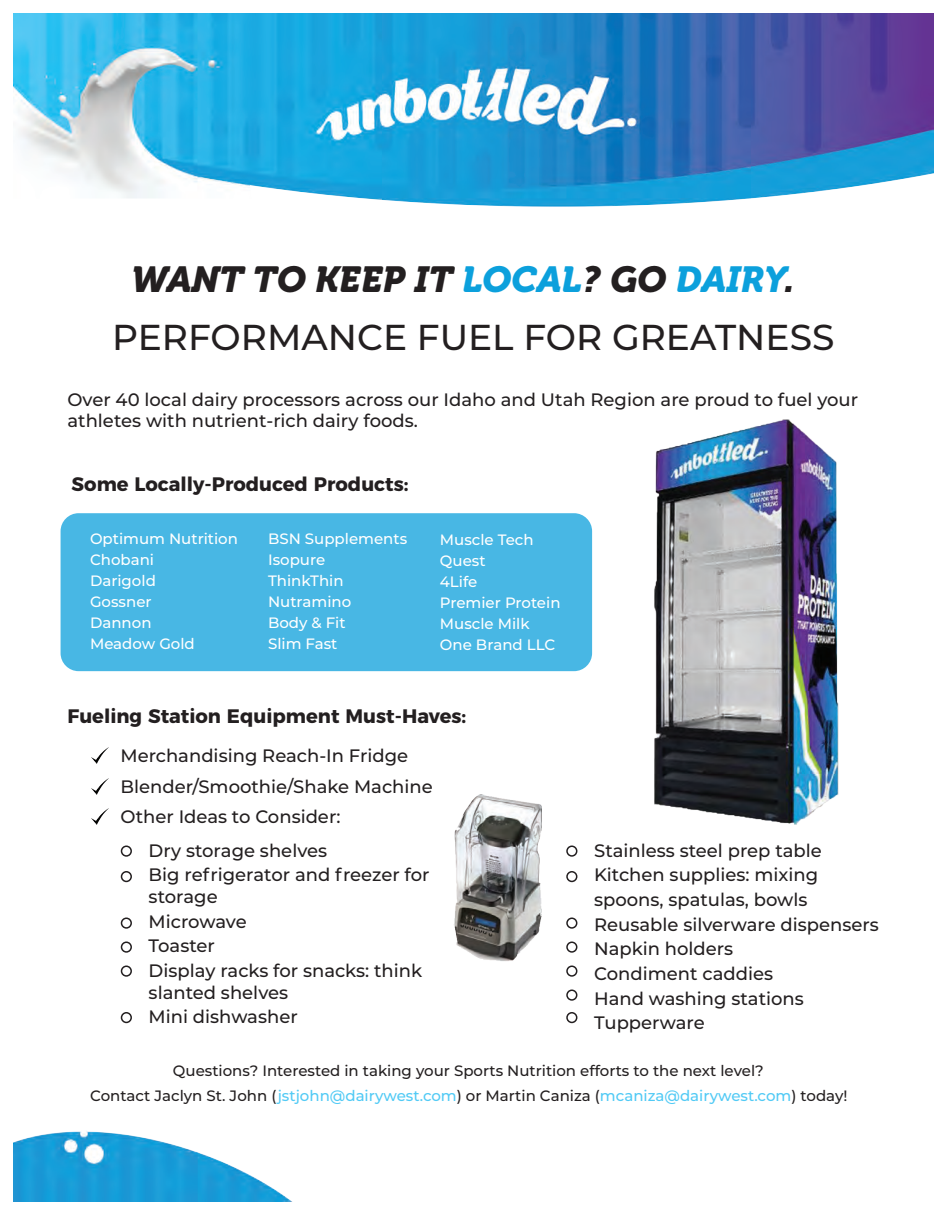
<style>
.page{position:relative;width:945px;height:1215px;background:#fff}
.page>*{position:absolute;margin:0;border:0;box-sizing:border-box;transform-origin:0 0}
.t1{font:500 36px "Montserrat";color:#231f20}
.t2{font:italic 36px "Museo 900";color:#231f20}
.t3{font:700 19.5px "Montserrat";color:#231f20}
.t4{font:500 18px/24.6px "Montserrat";color:#231f20}
.t5{font:500 15px/21px "Montserrat";color:#fff}
.t6{font:500 15px/25.2px "Montserrat";color:#231f20;text-align:center}
.s1{color:#0ca0dc}
.s2{color:#51caf5}
</style>
<div class="page">
<div style="left:61px;top:513px;width:531px;height:158px;background:#48b7e4;border-radius:18px"></div>
<img style="left:14px;top:14px;width:919px;height:193px">
<img style="left:654px;top:419px;width:185px;height:406px">
<img style="left:454px;top:794px;width:88px;height:167px">
<img style="left:91px;top:747px;width:17px;height:16px">
<img style="left:91px;top:779px;width:17px;height:16px">
<img style="left:91px;top:809px;width:17px;height:16px">
<div style="left:121px;top:846px;width:11px;height:11px;border:2px solid #231f20;border-radius:50%"></div>
<div style="left:121px;top:871px;width:11px;height:11px;border:2px solid #231f20;border-radius:50%"></div>
<div style="left:121px;top:918px;width:11px;height:11px;border:2px solid #231f20;border-radius:50%"></div>
<div style="left:121px;top:942px;width:11px;height:11px;border:2px solid #231f20;border-radius:50%"></div>
<div style="left:121px;top:966px;width:11px;height:11px;border:2px solid #231f20;border-radius:50%"></div>
<div style="left:121px;top:1012px;width:11px;height:11px;border:2px solid #231f20;border-radius:50%"></div>
<div style="left:566px;top:846px;width:11px;height:11px;border:2px solid #231f20;border-radius:50%"></div>
<div style="left:566px;top:871px;width:11px;height:11px;border:2px solid #231f20;border-radius:50%"></div>
<div style="left:566px;top:918px;width:11px;height:11px;border:2px solid #231f20;border-radius:50%"></div>
<div style="left:566px;top:942px;width:11px;height:11px;border:2px solid #231f20;border-radius:50%"></div>
<div style="left:566px;top:966px;width:11px;height:11px;border:2px solid #231f20;border-radius:50%"></div>
<div style="left:566px;top:1012px;width:11px;height:11px;border:2px solid #231f20;border-radius:50%"></div>
<div style="left:566px;top:990px;width:11px;height:11px;border:2px solid #231f20;border-radius:50%"></div>
<img style="left:13px;top:1131px;width:279px;height:71px">
<h1 class="t2" style="left:131px;top:259px;width:665px">WANT TO KEEP IT <span class="s1">LOCAL</span>? GO <span class="s1">DAIRY</span>.</h1>
<h1 class="t1" style="left:112px;top:312px;width:724px">PERFORMANCE FUEL FOR GREATNESS</h1>
<p class="t4" style="left:68px;top:388px;width:792px;line-height:21.6px">Over 40 local dairy processors across our Idaho and Utah Region are proud to fuel your athletes with nutrient-rich dairy foods.</p>
<p class="t3" style="left:72px;top:468px;width:338px">Some Locally-Produced Products:</p>
<p class="t5" style="left:90px;top:528px;width:150px">Optimum Nutrition<br>Chobani<br>Darigold<br>Gossner<br>Dannon<br>Meadow Gold</p>
<p class="t5" style="left:268px;top:528px;width:141px">BSN Supplements<br>Isopure<br>ThinkThin<br>Nutramino<br>Body &amp; Fit<br>Slim Fast</p>
<p class="t5" style="left:440px;top:528px;width:122px">Muscle Tech<br>Quest<br>4Life<br>Premier Protein<br>Muscle Milk<br>One Brand LLC</p>
<p class="t3" style="left:68px;top:700px;width:400px">Fueling Station Equipment Must-Haves:</p>
<p class="t4" style="left:121px;top:739px;width:314px;line-height:30.8px">Merchandising Reach-In Fridge<br>Blender/Smoothie/Shake Machine<br>Other Ideas to Consider:</p>
<p class="t4" style="left:149px;top:837px;width:282px">Dry storage shelves<br>Big refrigerator and freezer for</p>
<p class="t4" style="left:149px;top:884px;width:275px">storage<br>Microwave<br>Toaster<br>Display racks for snacks: think</p>
<p class="t4" style="left:149px;top:979px;width:151px">slanted shelves<br>Mini dishwasher</p>
<p class="t4" style="left:594px;top:837px;width:286px">Stainless steel prep table<br>Kitchen supplies: mixing spoons, spatulas, bowls<br>Reusable silverware dispensers<br>Napkin holders<br>Condiment caddies<br>Hand washing stations<br>Tupperware</p>
<p class="t6" style="left:90px;top:1058px;width:759px">Questions? Interested in taking your Sports Nutrition efforts to the next level?<br>Contact Jaclyn St. John (<span class="s2">jstjohn@dairywest.com</span>) or Martin Caniza (<span class="s2">mcaniza@dairywest.com</span>) today!</p>
</div>
